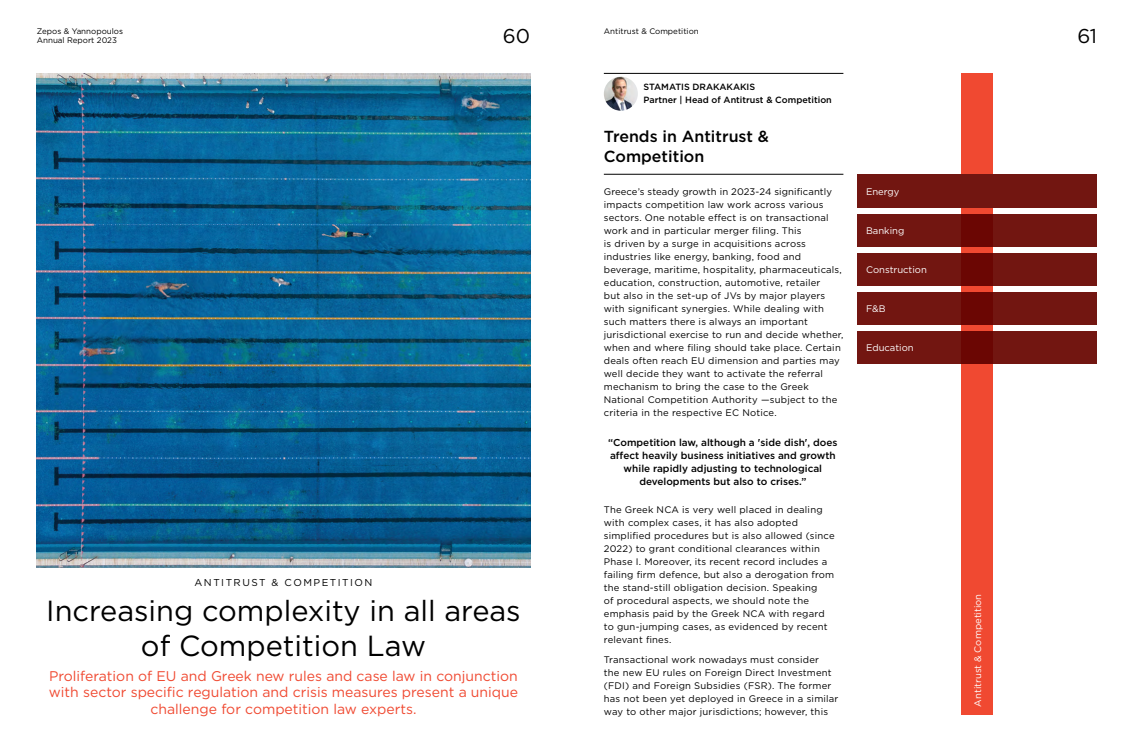
<style>
.page{position:relative;width:1134px;height:752px;background:#fff}
.page>*{position:absolute;margin:0;border:0;box-sizing:border-box;transform-origin:0 0}
.t1{font:29px/34.8px "Gotham Greek";color:#000;text-align:center}
.t2{font:20px "Gotham";color:#000}
.t3{font:500 16px/19.5px "Gotham";color:#000}
.t4{font:14px/16.8px "Gotham";color:#f04931;text-align:center}
.t5{font:500 10px/13px "Gotham";color:#000;text-align:center}
.t6{font:10px "Gotham";letter-spacing:.15em;color:#000}
.t7{font:9.5px/13px "Gotham";letter-spacing:.02em;color:#000}
.t8{font:9.5px "Gotham";color:#fff}
.t9{font:500 9px/13px "Gotham";color:#000}
.t10{font:8px/9.6px "Gotham";color:#000}
</style>
<div class="page">
<img style="left:37px;top:74px;width:493px;height:493px">
<hr style="left:604px;top:73px;width:239px;height:1px;background:#000">
<hr style="left:604px;top:174px;width:239px;height:1px;background:#000">
<img style="left:604px;top:77px;width:34px;height:34px;border-radius:17px">
<div style="left:857px;top:214px;width:240px;height:32px;background:#721611"></div>
<div style="left:857px;top:292px;width:240px;height:33px;background:#721611"></div>
<div style="left:857px;top:253px;width:240px;height:32px;background:#721611"></div>
<div style="left:857px;top:331px;width:240px;height:32px;background:#721611"></div>
<svg style="left:961px;top:74px;width:32px;height:640px;fill:#f04931"></svg>
<div style="left:857px;top:174px;width:240px;height:33px;background:#721611"></div>
<p class="t10" style="left:37px;top:26px;width:88px">Zepos &amp; Yannopoulos<br>Annual Report 2023</p>
<p class="t10" style="left:604px;top:26px;width:96px">Antitrust &amp; Competition</p>
<h2 class="t2" style="left:503px;top:23px;width:29px">60</h2>
<h2 class="t2" style="left:1077px;top:23px;width:21px">61</h2>
<p class="t6" style="left:195px;top:576px;width:179px">ANTITRUST &amp; COMPETITION</p>
<h1 class="t1" style="left:46px;top:592px;width:476px">Increasing complexity in all areas of Competition Law</h1>
<h3 class="t4" style="left:49px;top:666px;width:471px">Proliferation of EU and Greek new rules and case law in conjunction with sector specific regulation and crisis measures present a unique challenge for competition law experts.</h3>
<p class="t9" style="left:643px;top:81px;width:190px">STAMATIS DRAKAKAKIS<br>Partner | Head of Antitrust &amp; Competition</p>
<h3 class="t3" style="left:604px;top:127px;width:167px">Trends in Antitrust &amp;<br>Competition</h3>
<p class="t7" style="left:604px;top:184px;width:241px">Greece’s steady growth in 2023-24 significantly impacts competition law work across various sectors. One notable effect is on transactional work and in particular merger filing. This<br>is driven by a surge in acquisitions across industries like energy, banking, food and beverage, maritime, hospitality, pharmaceuticals, education, construction, automotive, retailer<br>but also in the set-up of JVs by major players with significant synergies. While dealing with such matters there is always an important jurisdictional exercise to run and decide whether, when and where filing should take place. Certain deals often reach EU dimension and parties may well decide they want to activate the referral mechanism to bring the case to the Greek National Competition Authority —subject to the criteria in the respective EC Notice.</p>
<p class="t5" style="left:608px;top:436px;width:231px">“Competition law, although a 'side dish', does affect heavily business initiatives and growth while rapidly adjusting to technological developments but also to crises.”</p>
<p class="t7" style="left:604px;top:503px;width:232px">The Greek NCA is very well placed in dealing with complex cases, it has also adopted simplified procedures but is also allowed (since 2022) to grant conditional clearances within Phase I. Moreover, its recent record includes a failing firm defence, but also a derogation from the stand-still obligation decision. Speaking<br>of procedural aspects, we should note the emphasis paid by the Greek NCA with regard to gun-jumping cases, as evidenced by recent relevant fines.</p>
<p class="t7" style="left:604px;top:652px;width:236px">Transactional work nowadays must consider<br>the new EU rules on Foreign Direct Investment (FDI) and Foreign Subsidies (FSR). The former has not been yet deployed in Greece in a similar way to other major jurisdictions; however, this</p>
<p class="t8" style="left:866px;top:185px;width:35px">Energy</p>
<p class="t8" style="left:866px;top:224px;width:40px">Banking</p>
<p class="t8" style="left:866px;top:263px;width:62px">Construction</p>
<p class="t8" style="left:866px;top:303px;width:21px">F&amp;B</p>
<p class="t8" style="left:866px;top:341px;width:49px">Education</p>
<p class="t8" style="left:972px;top:706px;width:114px;rotate:-90deg">Antitrust &amp; Competition</p>
</div>
